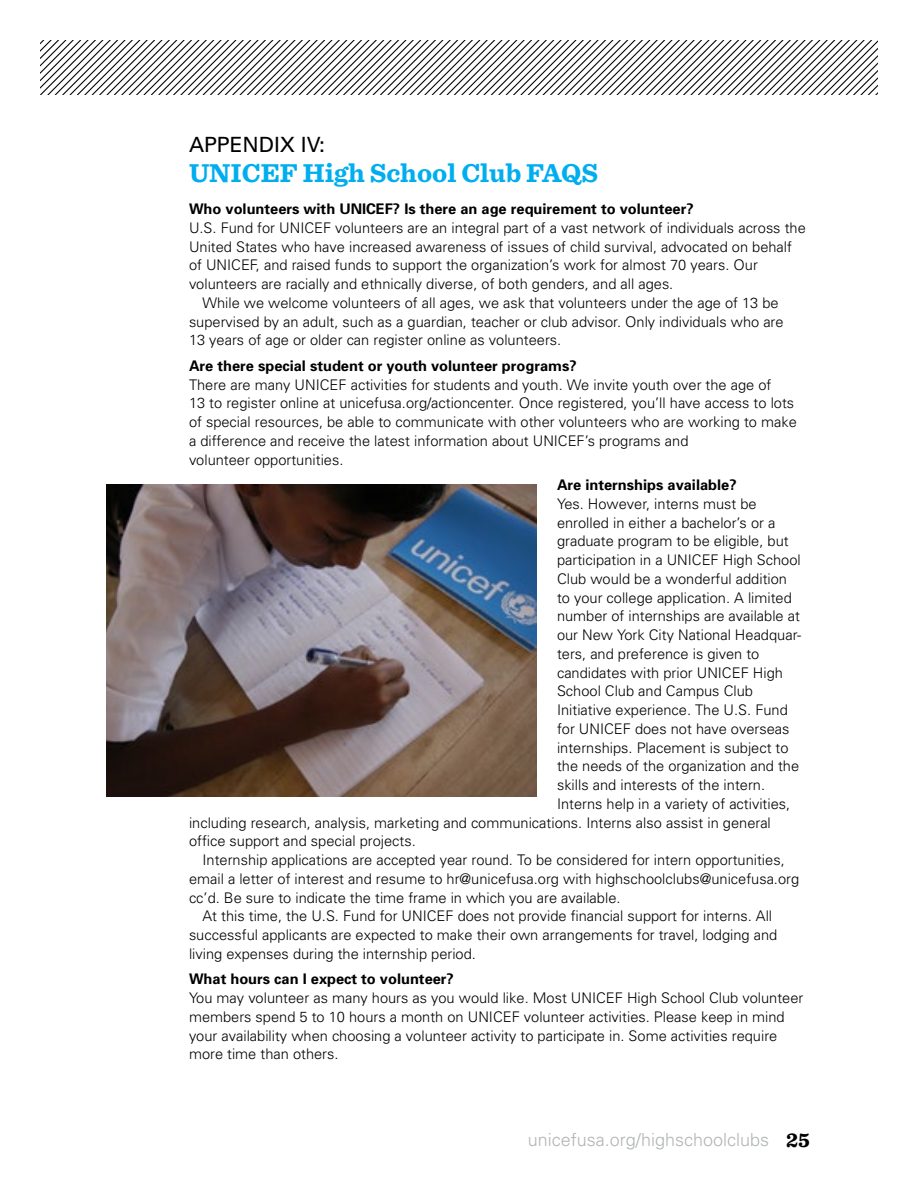
<style>
.page{position:relative;width:918px;height:1188px;background:#fff}
.page>*{position:absolute;margin:0;border:0;box-sizing:border-box;transform-origin:0 0}
.t1{font:700 27px "Sentinel";color:#00aeef}
.t2{font:21px "Univers";color:#000}
.t3{font:300 18px "Univers";color:#b1b4b6}
.t4{font:300 14.7px/18.8px "Univers";color:#000}
.t5{font:700 14.7px "Univers";color:#000}
.s1{font-family:"Sentinel";font-weight:700;font-size:21px;color:#000}
</style>
<div class="page">
<svg style="left:40px;top:40px;width:838px;height:54px"></svg>
<img style="left:107px;top:485px;width:430px;height:311px">
<h2 class="t2" style="left:189px;top:131px;width:138px">APPENDIX IV:</h2>
<h1 class="t1" style="left:189px;top:152px;width:411px">UNICEF High School Club FAQS</h1>
<p class="t5" style="left:189px;top:200px;width:506px">Who volunteers with UNICEF? Is there an age requirement to volunteer?</p>
<p class="t4" style="left:189px;top:218px;width:618px">U.S. Fund for UNICEF volunteers are an integral part of a vast network of individuals across the</p>
<p class="t4" style="left:189px;top:237px;width:605px">United States who have increased awareness of issues of child survival, advocated on behalf</p>
<p class="t4" style="left:189px;top:255px;width:570px">of UNICEF, and raised funds to support the organization’s work for almost 70 years. Our</p>
<p class="t4" style="left:189px;top:274px;width:486px">volunteers are racially and ethnically diverse, of both genders, and all ages.</p>
<p class="t4" style="left:202px;top:293px;width:578px">While we welcome volunteers of all ages, we ask that volunteers under the age of 13 be</p>
<p class="t4" style="left:189px;top:312px;width:596px">supervised by an adult, such as a guardian, teacher or club advisor. Only individuals who are</p>
<p class="t4" style="left:189px;top:330px;width:374px">13 years of age or older can register online as volunteers.</p>
<p class="t5" style="left:189px;top:356px;width:389px">Are there special student or youth volunteer programs?</p>
<p class="t4" style="left:189px;top:375px;width:609px">There are many UNICEF activities for students and youth. We invite youth over the age of<br>13 to register online at unicefusa.org/actioncenter. Once registered, you’ll have access to lots of special resources, be able to communicate with other volunteers who are working to make a difference and receive the latest information about UNICEF’s programs and<br>volunteer opportunities.</p>
<p class="t5" style="left:557px;top:476px;width:181px">Are internships available?</p>
<p class="t4" style="left:557px;top:494px;width:201px">Yes. However, interns must be</p>
<p class="t4" style="left:557px;top:513px;width:220px">enrolled in either a bachelor’s or a</p>
<p class="t4" style="left:557px;top:531px;width:233px">graduate program to be eligible, but</p>
<p class="t4" style="left:557px;top:550px;width:245px">participation in a UNICEF High School</p>
<p class="t4" style="left:557px;top:569px;width:232px">Club would be a wonderful addition</p>
<p class="t4" style="left:557px;top:588px;width:236px">to your college application. A limited</p>
<p class="t4" style="left:557px;top:606px;width:244px">number of internships are available at</p>
<p class="t4" style="left:557px;top:625px;width:246px">our New York City National Headquar-</p>
<p class="t4" style="left:557px;top:644px;width:204px">ters, and preference is given to</p>
<p class="t4" style="left:557px;top:663px;width:227px">candidates with prior UNICEF High</p>
<p class="t4" style="left:557px;top:681px;width:197px">School Club and Campus Club</p>
<p class="t4" style="left:557px;top:700px;width:232px">Initiative experience. The U.S. Fund</p>
<p class="t4" style="left:557px;top:719px;width:234px">for UNICEF does not have overseas</p>
<p class="t4" style="left:557px;top:738px;width:233px">internships. Placement is subject to</p>
<p class="t4" style="left:557px;top:756px;width:244px">the needs of the organization and the</p>
<p class="t4" style="left:557px;top:775px;width:210px">skills and interests of the intern.</p>
<p class="t4" style="left:557px;top:794px;width:235px">Interns help in a variety of activities,</p>
<p class="t4" style="left:189px;top:813px;width:583px">including research, analysis, marketing and communications. Interns also assist in general</p>
<p class="t4" style="left:189px;top:831px;width:228px">office support and special projects.</p>
<p class="t4" style="left:202px;top:850px;width:584px">Internship applications are accepted year round. To be considered for intern opportunities,</p>
<p class="t4" style="left:189px;top:869px;width:612px">email a letter of interest and resume to hr@unicefusa.org with highschoolclubs@unicefusa.org</p>
<p class="t4" style="left:189px;top:888px;width:433px">cc’d. Be sure to indicate the time frame in which you are available.</p>
<p class="t4" style="left:202px;top:906px;width:571px">At this time, the U.S. Fund for UNICEF does not provide financial support for interns. All</p>
<p class="t4" style="left:189px;top:925px;width:590px">successful applicants are expected to make their own arrangements for travel, lodging and</p>
<p class="t4" style="left:189px;top:944px;width:288px">living expenses during the internship period.</p>
<p class="t5" style="left:189px;top:970px;width:266px">What hours can I expect to volunteer?</p>
<p class="t4" style="left:189px;top:988px;width:616px">You may volunteer as many hours as you would like. Most UNICEF High School Club volunteer members spend 5 to 10 hours a month on UNICEF volunteer activities. Please keep in mind your availability when choosing a volunteer activity to participate in. Some activities require more time than others.</p>
<p class="t3" style="left:528px;top:1128px;width:284px">unicefusa.org/highschoolclubs <span class="s1">25</span></p>
</div>
